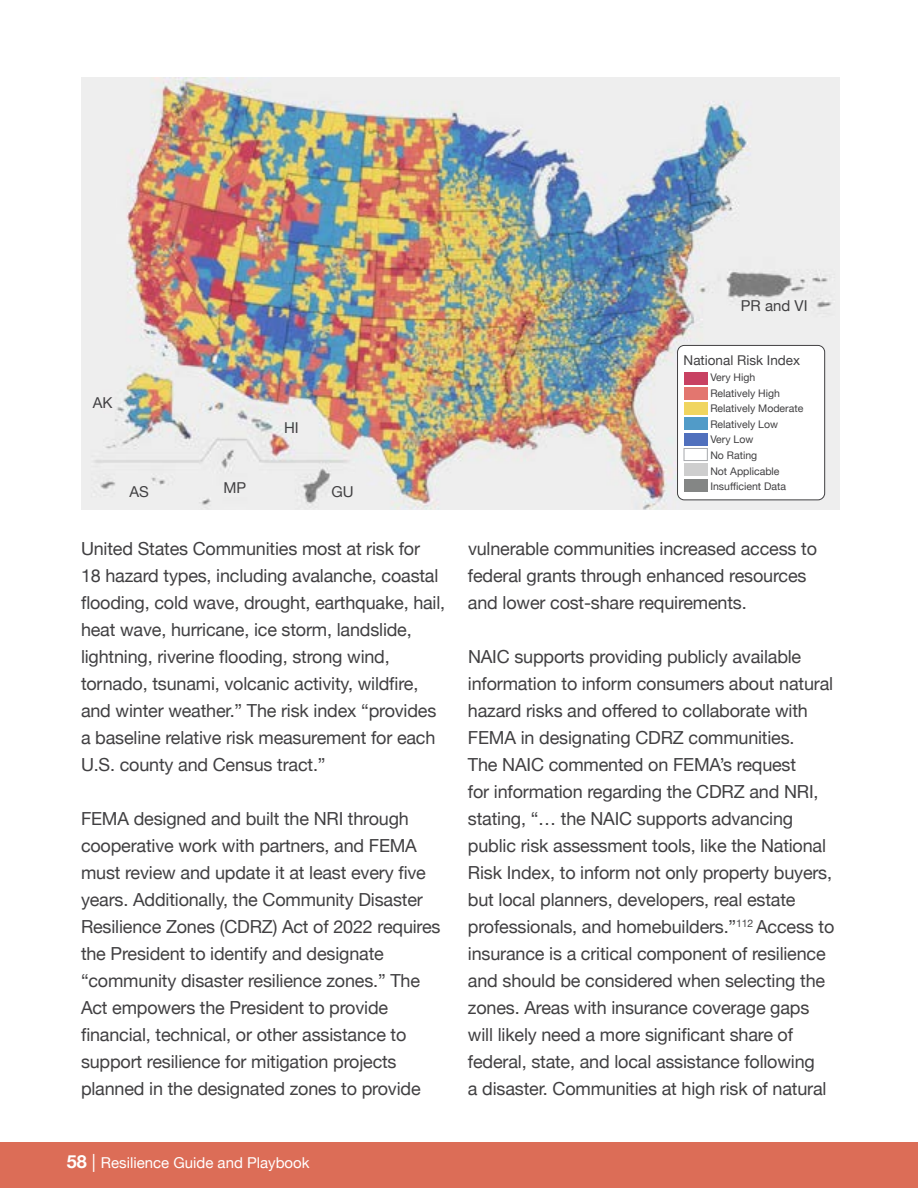
<style>
.page{position:relative;width:918px;height:1188px;background:#fff}
.page>*{position:absolute;margin:0;border:0;box-sizing:border-box;transform-origin:0 0}
.t1{font:18px/27px "Helvetica Neue";letter-spacing:-.01em;color:#414042}
.t2{font:15px "Helvetica Neue";color:#fff}
.t3{font:15px "Helvetica Neue";color:#414042}
.t4{font:13.5px "Helvetica Neue";color:#414042}
.t5{font:10.5px/15.6px "Helvetica Neue";color:#414042}
.s1{font-weight:700;font-size:18px}
.s2{font-size:18px}
</style>
<div class="page">
<div style="left:0;top:1142px;width:918px;height:46px;background:#dc6d57"></div>
<img style="left:81px;top:78px;width:758px;height:431px">
<div style="left:678px;top:345px;width:147px;height:155px;background:#fff;border-radius:7px"></div>
<div style="left:677px;top:345px;width:148px;height:155px;border:1px solid #414042;border-radius:7px"></div>
<div style="left:684px;top:372px;width:23px;height:12px;background:#c84162"></div>
<div style="left:684px;top:387px;width:23px;height:12px;background:#e3766f"></div>
<div style="left:684px;top:403px;width:23px;height:12px;background:#f0d560"></div>
<div style="left:684px;top:418px;width:23px;height:12px;background:#519bc8"></div>
<div style="left:684px;top:433px;width:23px;height:12px;background:#5070bd"></div>
<div style="left:684px;top:448px;width:24px;height:13px;background:#fff;border:1px solid #a7a9ac"></div>
<div style="left:684px;top:464px;width:23px;height:12px;background:#cecece"></div>
<div style="left:684px;top:479px;width:23px;height:12px;background:#848685"></div>
<p class="t3" style="left:93px;top:392px;width:21px">AK</p>
<p class="t3" style="left:284px;top:417px;width:16px">HI</p>
<p class="t3" style="left:130px;top:481px;width:21px">AS</p>
<p class="t3" style="left:224px;top:477px;width:24px">MP</p>
<p class="t3" style="left:332px;top:481px;width:24px">GU</p>
<p class="t1" style="left:81px;top:536px;width:366px">United States Communities most at risk for<br>18 hazard types, including avalanche, coastal flooding, cold wave, drought, earthquake, hail, heat wave, hurricane, ice storm, landslide, lightning, riverine flooding, strong wind, tornado, tsunami, volcanic activity, wildfire, and winter weather.” The risk index “provides a baseline relative risk measurement for each U.S. county and Census tract.”</p>
<p class="t1" style="left:81px;top:806px;width:361px">FEMA designed and built the NRI through cooperative work with partners, and FEMA must review and update it at least every five years. Additionally, the Community Disaster Resilience Zones (CDRZ) Act of 2022 requires the President to identify and designate “community disaster resilience zones.” The Act empowers the President to provide financial, technical, or other assistance to support resilience for mitigation projects planned in the designated zones to provide</p>
<p class="t2" style="left:67px;top:1152px;width:244px"><span class="s1">58</span> <span class="s2">|</span> Resilience Guide and Playbook</p>
<p class="t3" style="left:741px;top:295px;width:68px">PR and VI</p>
<p class="t4" style="left:684px;top:350px;width:118px">National Risk Index</p>
<p class="t5" style="left:710px;top:370px;width:94px">Very High<br>Relatively High<br>Relatively Moderate<br>Relatively Low<br>Very Low<br>No Rating<br>Not Applicable<br>Insufficient Data</p>
<p class="t1" style="left:468px;top:536px;width:351px">vulnerable communities increased access to federal grants through enhanced resources and lower cost-share requirements.</p>
<p class="t1" style="left:468px;top:644px;width:368px">NAIC supports providing publicly available information to inform consumers about natural hazard risks and offered to collaborate with FEMA in designating CDRZ communities.<br>The NAIC commented on FEMA’s request<br>for information regarding the CDRZ and NRI, stating, “… the NAIC supports advancing public risk assessment tools, like the National Risk Index, to inform not only property buyers, but local planners, developers, real estate professionals, and homebuilders.”<sup>112</sup> Access to insurance is a critical component of resilience and should be considered when selecting the zones. Areas with insurance coverage gaps will likely need a more significant share of federal, state, and local assistance following<br>a disaster. Communities at high risk of natural</p>
</div>
